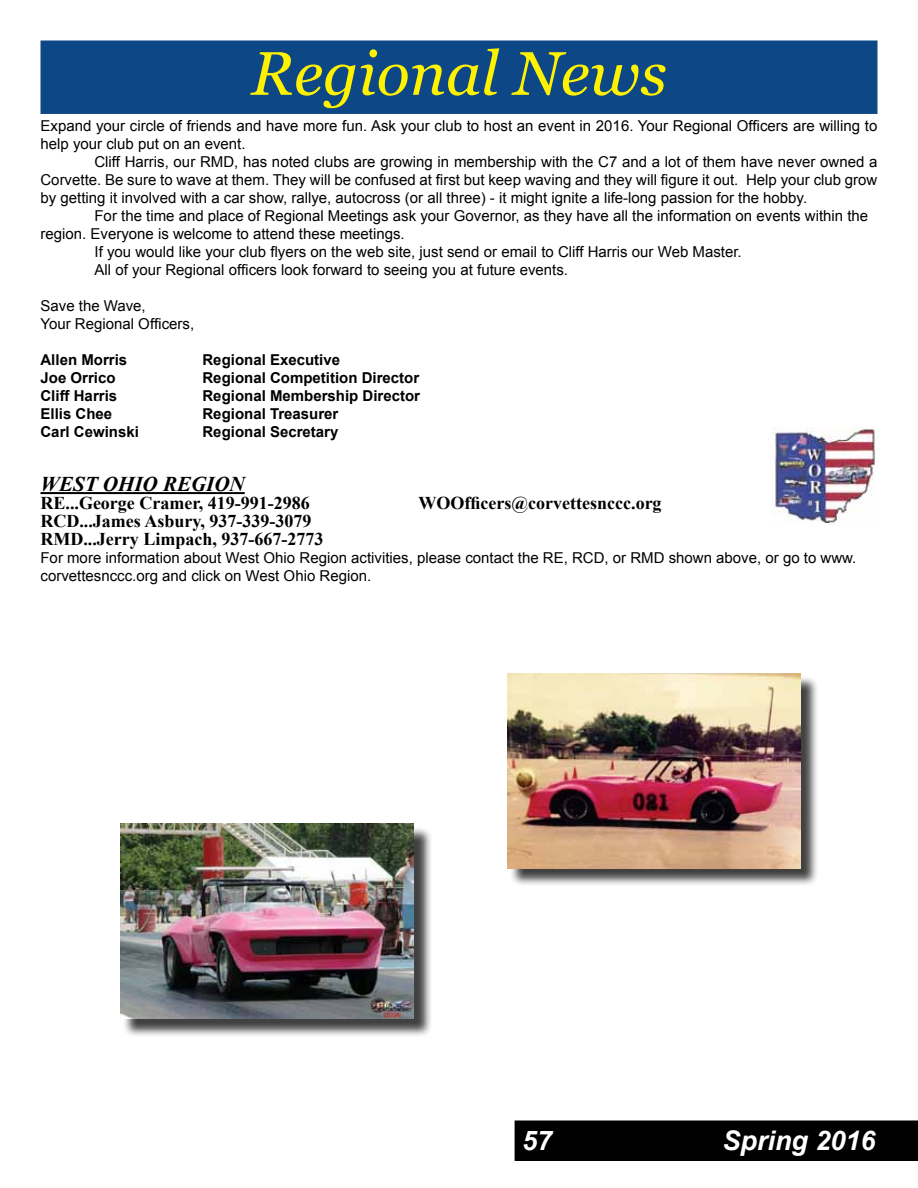
<style>
.page{position:relative;width:918px;height:1188px;background:#fff}
.page>*{position:absolute;margin:0;border:0;box-sizing:border-box;transform-origin:0 0}
.t1{font:italic 61.5px "Georgia";color:#fff200}
.t2{font:italic 700 27px "Arial";color:#fff}
.t3{font:italic 700 21px "Times New Roman";color:#000}
.t4{font:700 18px/18px "Times New Roman";color:#000}
.t5{font:15px/18px "Arial";color:#000}
.t6{font:700 15px "Arial";color:#000}
</style>
<div class="page">
<div style="left:515px;top:1120px;width:403px;height:41px;background:#000"></div>
<div style="left:40px;top:40px;width:838px;height:74px;background:#0d4786;border:3px solid #0d4786"></div>
<hr style="left:40px;top:492px;width:205px;height:2px;background:#000">
<img style="left:771px;top:427px;width:104px;height:98px">
<div style="left:122px;top:826px;width:310px;height:211px;background:#000;opacity:.75"></div>
<img style="left:120px;top:824px;width:294px;height:195px">
<div style="left:509px;top:675px;width:310px;height:212px;background:#000;opacity:.75"></div>
<img style="left:507px;top:673px;width:294px;height:195px">
<h1 class="t1" style="left:251px;top:35px;width:417px">Regional News</h1>
<p class="t5" style="left:40px;top:116px;width:838px">Expand your circle of friends and have more fun. Ask your club to host an event in 2016. Your Regional Officers are willing to help your club put on an event.</p>
<p class="t5" style="left:40px;top:152px;width:838px;text-align:justify;text-indent:54px">Cliff Harris, our RMD, has noted clubs are growing in membership with the C7 and a lot of them have never owned a Corvette. Be sure to wave at them. They will be confused at first but keep waving and they will figure it out. Help your club grow by getting it involved with a car show, rallye, autocross (or all three) - it might ignite a life-long passion for the hobby.</p>
<p class="t5" style="left:94px;top:206px;width:775px">For the time and place of Regional Meetings ask your Governor, as they have all the information on events within the</p>
<p class="t5" style="left:40px;top:224px;width:366px">region. Everyone is welcome to attend these meetings.</p>
<p class="t5" style="left:94px;top:242px;width:649px">If you would like your club flyers on the web site, just send or email to Cliff Harris our Web Master.</p>
<p class="t5" style="left:95px;top:260px;width:475px">All of your Regional officers look forward to seeing you at future events.</p>
<p class="t5" style="left:41px;top:296px;width:155px">Save the Wave,<br>Your Regional Officers,</p>
<p class="t6" style="left:41px;top:349px;width:88px">Allen Morris</p>
<p class="t6" style="left:203px;top:349px;width:139px">Regional Executive</p>
<p class="t6" style="left:41px;top:367px;width:77px">Joe Orrico</p>
<p class="t6" style="left:203px;top:367px;width:218px">Regional Competition Director</p>
<p class="t6" style="left:41px;top:385px;width:78px">Cliff Harris</p>
<p class="t6" style="left:203px;top:385px;width:219px">Regional Membership Director</p>
<p class="t6" style="left:41px;top:403px;width:73px">Ellis Chee</p>
<p class="t6" style="left:202px;top:403px;width:137px">Regional Treasurer</p>
<p class="t6" style="left:41px;top:421px;width:100px">Carl Cewinski</p>
<p class="t6" style="left:202px;top:421px;width:137px">Regional Secretary</p>
<h3 class="t3" style="left:40px;top:469px;width:206px">WEST OHIO REGION</h3>
<p class="t4" style="left:40px;top:493px;width:271px">RE...George Cramer, 419-991-2986</p>
<p class="t4" style="left:418px;top:493px;width:245px">WOOfficers@corvettesnccc.org</p>
<p class="t4" style="left:40px;top:511px;width:284px">RCD...James Asbury, 937-339-3079<br>RMD...Jerry Limpach, 937-667-2773</p>
<p class="t5" style="left:40px;top:548px;width:817px">For more information about West Ohio Region activities, please contact the RE, RCD, or RMD shown above, or go to www. corvettesnccc.org and click on West Ohio Region.</p>
<h2 class="t2" style="left:522px;top:1122px;width:32px">57</h2>
<h2 class="t2" style="left:723px;top:1122px;width:155px">Spring 2016</h2>
</div>
